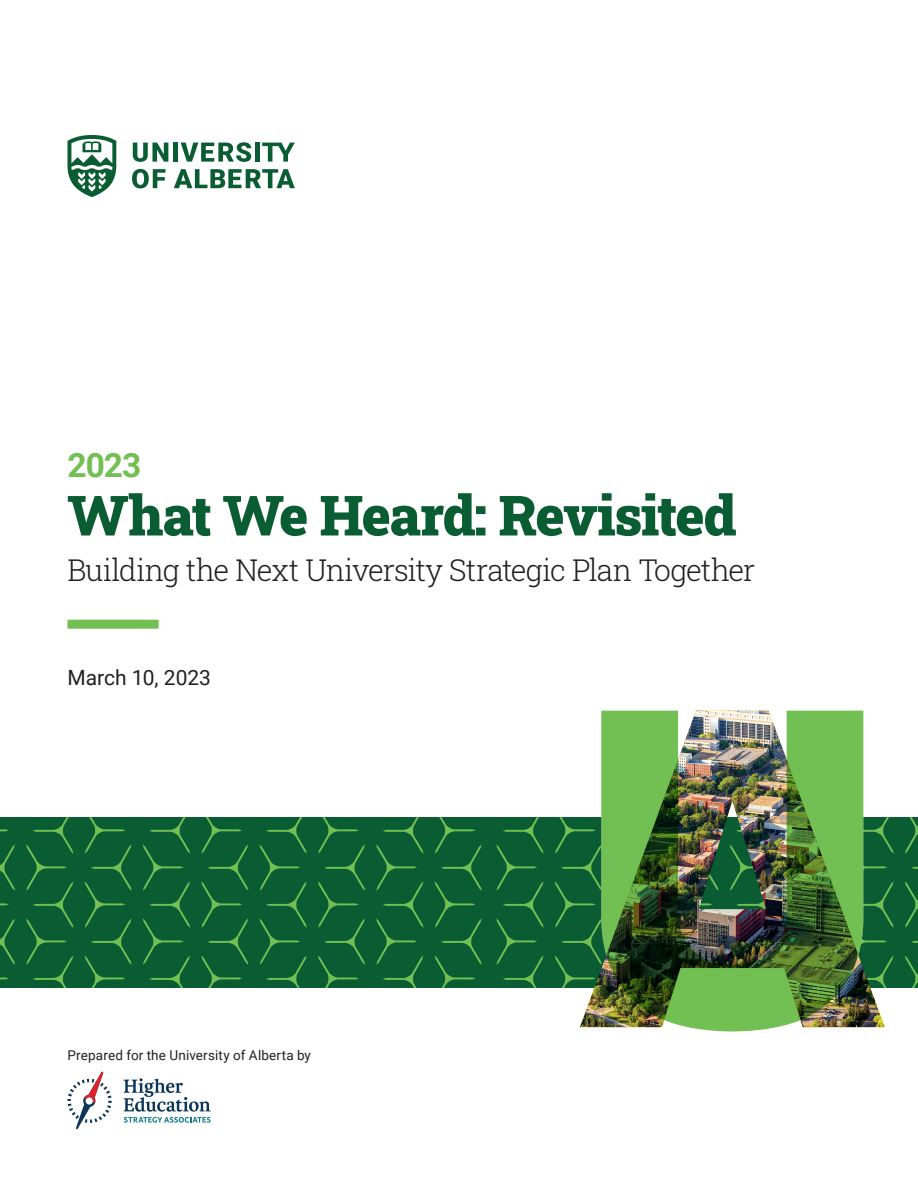
<style>
.page{position:relative;width:918px;height:1188px;background:#fff}
.page>*{position:absolute;margin:0;border:0;box-sizing:border-box;transform-origin:0 0}
.t1{font:900 55.5px "Roboto Slab";letter-spacing:-.025em;color:#0a5d32}
.t2{font:700 33.45px "Roboto";color:#72c054}
.t3{font:300 30px "Roboto Slab";letter-spacing:-.035em;color:#231f20}
.t4{font:21px "Roboto";color:#231f20}
.Report_-_Cover_Date{font:13.5px "Roboto";letter-spacing:.01em;color:#231f20}
</style>
<div class="page">
<svg style="left:133px;top:143px;width:35px;height:19px"></svg>
<div style="left:173px;top:143px;width:5px;height:19px;background:#0a5d32"></div>
<svg style="left:181px;top:142px;width:70px;height:20px"></svg>
<hr style="left:255px;top:143px;width:4px;height:19px;background:#0a5d32">
<svg style="left:262px;top:143px;width:33px;height:19px"></svg>
<svg style="left:132px;top:169px;width:34px;height:19px"></svg>
<svg style="left:174px;top:169px;width:121px;height:19px"></svg>
<svg style="left:68px;top:135px;width:48px;height:62px"></svg>
<div style="left:0;top:817px;width:890px;height:171px;background:#0a5d32"></div>
<svg style="left:85px;top:817px;width:47px;height:171px"></svg>
<svg style="left:26px;top:817px;width:47px;height:171px"></svg>
<svg style="left:201px;top:817px;width:47px;height:171px"></svg>
<svg style="left:143px;top:817px;width:47px;height:171px"></svg>
<svg style="left:318px;top:817px;width:47px;height:171px"></svg>
<svg style="left:259px;top:817px;width:48px;height:171px"></svg>
<svg style="left:435px;top:817px;width:47px;height:171px"></svg>
<svg style="left:376px;top:817px;width:48px;height:171px"></svg>
<svg style="left:0;top:829px;width:15px;height:151px"></svg>
<div style="left:491px;top:817px;width:427px;height:171px;background:#0a5d32"></div>
<svg style="left:555px;top:817px;width:25px;height:171px"></svg>
<svg style="left:496px;top:817px;width:48px;height:171px"></svg>
<svg style="left:905px;top:817px;width:13px;height:171px"></svg>
<svg style="left:885px;top:817px;width:9px;height:171px"></svg>
<div style="left:68px;top:620px;width:91px;height:9px;background:#72c054"></div>
<svg style="left:68px;top:1072px;width:44px;height:57px"></svg>
<svg style="left:124px;top:1078px;width:87px;height:45px"></svg>
<img style="left:580px;top:711px;width:305px;height:316px">
<img style="left:601px;top:711px;width:262px;height:320px">
<p class="t2" style="left:68px;top:441px;width:75px">2023</p>
<p class="t1" style="left:68px;top:477px;width:670px">What We Heard: Revisited</p>
<p class="t3" style="left:68px;top:549px;width:689px">Building the Next University Strategic Plan Together</p>
<p class="t4" style="left:68px;top:662px;width:145px">March 10, 2023</p>
<p class="Report_-_Cover_Date" style="left:68px;top:1046px;width:245px">Prepared for the University of Alberta by</p>
</div>
